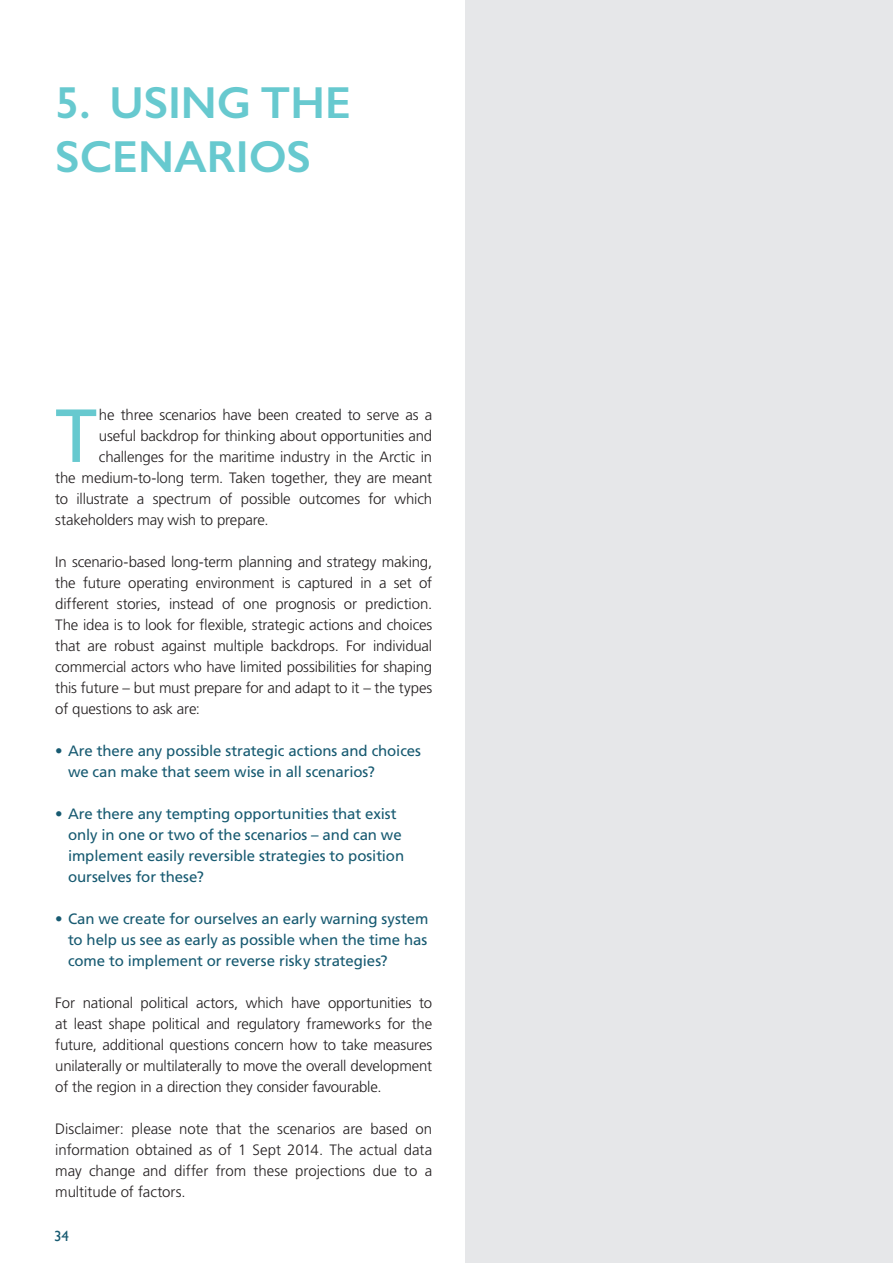
<style>
.page{position:relative;width:893px;height:1263px;background:#fff}
.page>*{position:absolute;margin:0;border:0;box-sizing:border-box;transform-origin:0 0}
.t1{font:75.15px "Frutiger LT Std";color:#67c9cf}
.t2{font:600 45px/54px "Gill Sans";color:#67c9cf}
.t3{font:300 15px/21px "Frutiger LT Std";letter-spacing:-.01em;color:#231f20;text-align:justify}
.t4{font:15px/21px "Frutiger LT Std";letter-spacing:-.005em;color:#175a71}
.t5{font:15px "Gill Sans";color:#175a71}
</style>
<div class="page">
<div style="left:466px;top:0;width:427px;height:1263px;background:#e6e7e9"></div>
<h2 class="t2" style="left:56px;top:76px;width:297px">5. USING THE<br>SCENARIOS</h2>
<h1 class="t1" style="left:55px;top:392px;width:43px">T</h1>
<p class="t3" style="left:99px;top:404px;width:335px">he three scenarios have been created to serve as a</p>
<p class="t3" style="left:99px;top:425px;width:335px">useful backdrop for thinking about opportunities and</p>
<p class="t3" style="left:99px;top:446px;width:335px">challenges for the maritime industry in the Arctic in</p>
<p class="t3" style="left:55px;top:467px;width:378px">the medium-to-long term. Taken together, they are meant</p>
<p class="t3" style="left:55px;top:488px;width:378px">to illustrate a spectrum of possible outcomes for which</p>
<p class="t3" style="left:55px;top:509px;width:215px">stakeholders may wish to prepare.</p>
<p class="t3" style="left:55px;top:551px;width:379px">In scenario-based long-term planning and strategy making, the future operating environment is captured in a set of different stories, instead of one prognosis or prediction.<br>The idea is to look for flexible, strategic actions and choices that are robust against multiple backdrops. For individual commercial actors who have limited possibilities for shaping this future – but must prepare for and adapt to it – the types of questions to ask are:</p>
<p class="t4" style="left:68px;top:740px;width:354px;text-indent:-13px">• Are there any possible strategic actions and choices we can make that seem wise in all scenarios?</p>
<p class="t4" style="left:68px;top:803px;width:338px;text-indent:-13px">• Are there any tempting opportunities that exist only in one or two of the scenarios – and can we implement easily reversible strategies to position ourselves for these?</p>
<p class="t4" style="left:68px;top:908px;width:362px;text-align:justify;text-indent:-13px">• Can we create for ourselves an early warning system to help us see as early as possible when the time has come to implement or reverse risky strategies?</p>
<p class="t3" style="left:55px;top:992px;width:378px">For national political actors, which have opportunities to at least shape political and regulatory frameworks for the future, additional questions concern how to take measures unilaterally or multilaterally to move the overall development of the region in a direction they consider favourable.</p>
<p class="t3" style="left:55px;top:1118px;width:378px">Disclaimer: please note that the scenarios are based on information obtained as of 1 Sept 2014. The actual data may change and differ from these projections due to a multitude of factors.</p>
<p class="t5" style="left:54px;top:1227px;width:16px">34</p>
</div>
